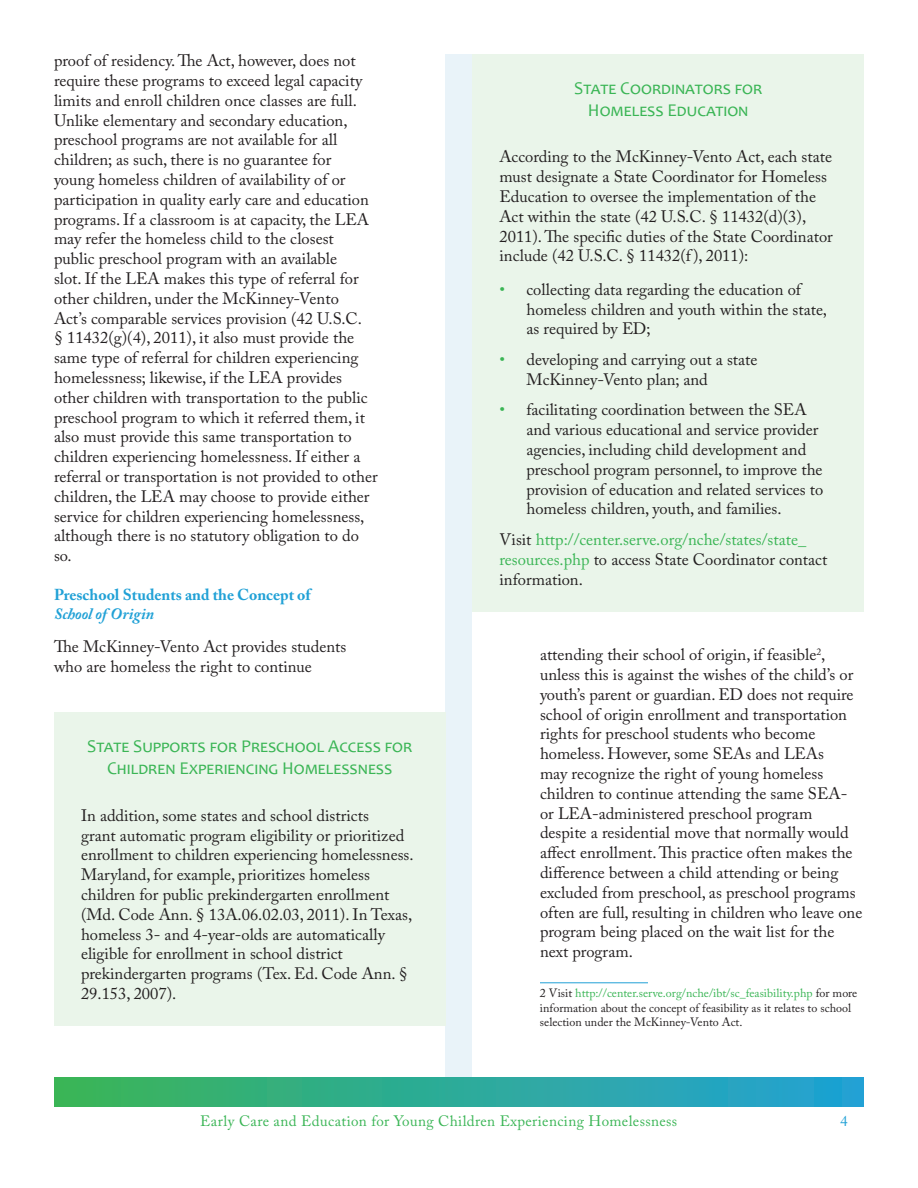
<style>
.page{position:relative;width:918px;height:1188px;background:#fff}
.page>*{position:absolute;margin:0;border:0;box-sizing:border-box;transform-origin:0 0}
.Section_Title{font:18px/21.6px "Candara";color:#3ab555;text-align:center}
.t1{font:16.5px/19.8px "Adobe Caslon Pro";color:#231f20}
.t2{font:16.5px/19.8px "Adobe Caslon Pro";color:#3ab555}
.Section_Subtitle{font:700 15.75px/18.9px "Adobe Caslon Pro";color:#21a1d6}
.t3{font:15px "Adobe Caslon Pro";letter-spacing:.025em;color:#3ab555}
.t4{font:15px "Adobe Caslon Pro";color:#21a1d6}
.Footnote{font:12px/14.4px "Adobe Caslon Pro";color:#231f20}
.s1{font-style:italic}
.s2{color:#3ab555}
.s3{color:#231f20}
</style>
<div class="page">
<div style="left:446px;top:54px;width:26px;height:1053px;background:#e9f3f9"></div>
<div style="left:54px;top:1078px;width:810px;height:28px;background:linear-gradient(to right,#3ab558,#22a1d7)"></div>
<hr style="left:540px;top:983px;width:108px;height:1px;background:#21a1d6">
<div style="left:472px;top:54px;width:392px;height:558px;background:#eaf5ea"></div>
<div style="left:54px;top:712px;width:392px;height:314px;background:#eaf5ea"></div>
<p class="t1" style="left:54px;top:51px;width:325px">proof of residency. The Act, however, does not require these programs to exceed legal capacity limits and enroll children once classes are full.<br>Unlike elementary and secondary education, preschool programs are not available for all children; as such, there is no guarantee for<br>young homeless children of availability of or participation in quality early care and education programs. If a classroom is at capacity, the LEA may refer the homeless child to the closest public preschool program with an available<br>slot. If the LEA makes this type of referral for other children, under the McKinney-Vento<br>Act’s comparable services provision (42 U.S.C.<br>§ 11432(g)(4), 2011), it also must provide the same type of referral for children experiencing homelessness; likewise, if the LEA provides other children with transportation to the public preschool program to which it referred them, it also must provide this same transportation to children experiencing homelessness. If either a referral or transportation is not provided to other children, the LEA may choose to provide either service for children experiencing homelessness, although there is no statutory obligation to do so.</p>
<p class="Section_Subtitle" style="left:54px;top:585px;width:258px">Preschool Students and the Concept of<br><span class="s1">School of Origin</span></p>
<p class="t1" style="left:54px;top:637px;width:294px">The McKinney-Vento Act provides students who are homeless the right to continue</p>
<p class="t1" style="left:540px;top:645px;width:324px">attending their school of origin, if feasible<sup>2</sup>, unless this is against the wishes of the child’s or youth’s parent or guardian. ED does not require school of origin enrollment and transportation rights for preschool students who become homeless. However, some SEAs and LEAs<br>may recognize the right of young homeless children to continue attending the same SEA&shy;or LEA-administered preschool program despite a residential move that normally would affect enrollment. This practice often makes the difference between a child attending or being excluded from preschool, as preschool programs often are full, resulting in children who leave one program being placed on the wait list for the next program.</p>
<p class="Footnote" style="left:540px;top:986px;width:319px">2 Visit <span class="s2">http://center.serve.org/nche/ibt/sc_feasibility.php</span> for more information about the concept of feasibility as it relates to school selection under the McKinney-Vento Act.</p>
<p class="Section_Title" style="left:574px;top:77px;width:190px">State Coordinators for<br>Homeless Education</p>
<p class="t1" style="left:500px;top:147px;width:335px">According to the McKinney-Vento Act, each state must designate a State Coordinator for Homeless Education to oversee the implementation of the Act within the state (42 U.S.C. § 11432(d)(3), 2011). The specific duties of the State Coordinator include (42 U.S.C. § 11432(f ), 2011):</p>
<p class="t1" style="left:526px;top:279px;width:302px;text-indent:-27px"><span class="s2">•</span> collecting data regarding the education of homeless children and youth within the state, as required by ED;</p>
<p class="t1" style="left:526px;top:349px;width:233px;text-indent:-27px"><span class="s2">•</span> developing and carrying out a state<br>McKinney-Vento plan; and</p>
<p class="t1" style="left:526px;top:400px;width:298px;text-indent:-27px"><span class="s2">•</span> facilitating coordination between the SEA and various educational and service provider agencies, including child development and preschool program personnel, to improve the provision of education and related services to homeless children, youth, and families.</p>
<p class="t2" style="left:500px;top:529px;width:329px"><span class="s3">Visit</span> http://center.serve.org/nche/states/state_ resources.php <span class="s3">to access State Coordinator contact information.</span></p>
<p class="Section_Title" style="left:87px;top:736px;width:327px">State Supports for Preschool Access for<br>Children Experiencing Homelessness</p>
<p class="t1" style="left:81px;top:805px;width:334px">In addition, some states and school districts<br>grant automatic program eligibility or prioritized enrollment to children experiencing homelessness.<br>Maryland, for example, prioritizes homeless children for public prekindergarten enrollment (Md. Code Ann. § 13A.06.02.03, 2011). In Texas, homeless 3- and 4-year-olds are automatically eligible for enrollment in school district prekindergarten programs (Tex. Ed. Code Ann. § 29.153, 2007).</p>
<p class="t3" style="left:200px;top:1112px;width:479px">Early Care and Education for Young Children Experiencing Homelessness</p>
<p class="t4" style="left:840px;top:1112px;width:9px">4</p>
</div>
